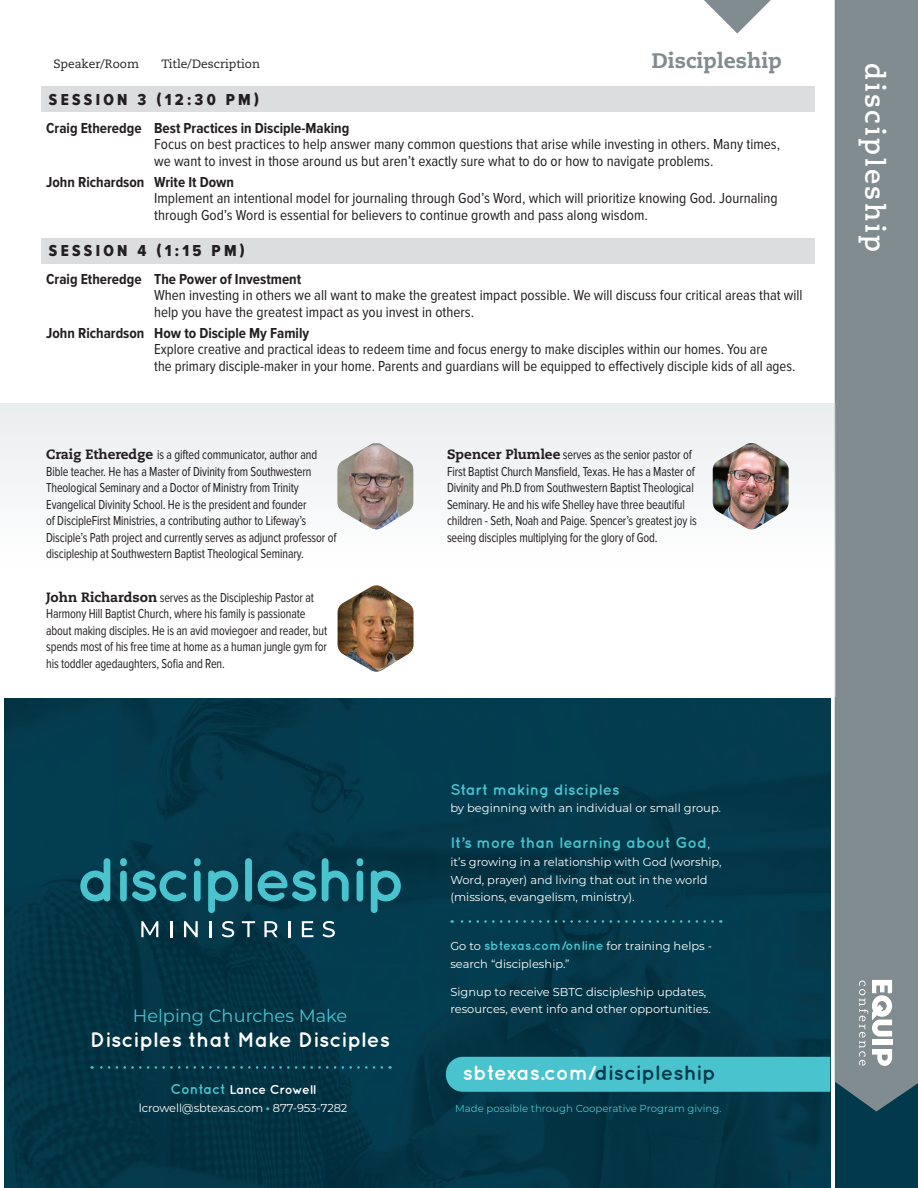
<style>
.page{position:relative;width:918px;height:1188px;background:#fff}
.page>*{position:absolute;margin:0;border:0;box-sizing:border-box;transform-origin:0 0}
.t1{font:700 27px "Caecilia LT Pro 75";letter-spacing:.1em;color:#fff}
.t2{font:700 21px "Quicksand";color:#fff}
.t3{font:800 21px "Caecilia LT Pro 85";color:#818c90}
.t4{font:700 20.7px "Quicksand";color:#fff}
.t5{font:17.85px "Montserrat";color:#49c3ce}
.Session{font:16.5px "Proxima Nova Cond Extrabld";letter-spacing:.2em;color:#231f20}
.t6{font:700 15.3px "Quicksand";color:#49c3ce}
.Title__Bold{font:15px/16.5px "Proxima Nova Cond";color:#231f20}
.Title__Bold-2{font:700 15px "Proxima Nova Cond";color:#231f20}
.t7{font:13.5px/16.5px "Proxima Nova Cond";letter-spacing:-.01em;color:#231f20;scale:.9 1}
.t8{font:700 12.75px "Quicksand";letter-spacing:-.015em;color:#fff}
.t9{font:12px "Caecilia LT Pro 55 Roman";color:#231f20}
.t10{font:11.4px/17.9px "Montserrat";color:#fff}
.t11{font:10.2px "Montserrat";color:#49c3ce}
.s1{font-family:"Caecilia LT Pro 85";font-weight:800}
.s2{font-size:13.95px;color:#49c3ce}
.s3{font-weight:700;color:#49c3ce}
.s4{font-weight:400;color:#fff}
.s5{font-family:"Quicksand";font-weight:700;font-size:12.75px;color:#49c3ce}
.s6{color:#03394c}
</style>
<div class="page">
<div style="left:835px;top:0;width:83px;height:1188px;background:#03394c"></div>
<div style="left:835px;top:0;width:83px;height:1112px;background:#818c90"></div>
<svg style="left:859px;top:980px;width:36px;height:86px;background:#b4babc"></svg>
<div style="left:0;top:404px;width:836px;height:292px;background:linear-gradient(to right,#f9fafa,#f9fafb)"></div>
<svg style="left:704px;top:0;width:67px;height:34px"></svg>
<img style="left:337px;top:443px;width:76px;height:86px">
<img style="left:713px;top:443px;width:76px;height:86px">
<img style="left:338px;top:585px;width:75px;height:87px">
<div style="left:41px;top:87px;width:774px;height:25px;background:#dcdddf"></div>
<div style="left:41px;top:238px;width:774px;height:25px;background:#dcdddf"></div>
<img style="left:4px;top:699px;width:826px;height:489px">
<div style="left:446px;top:1057px;width:384px;height:35px;background:#49c3ce"></div>
<svg style="left:141px;top:921px;width:17px;height:16px"></svg>
<svg style="left:170px;top:921px;width:2px;height:16px"></svg>
<svg style="left:184px;top:921px;width:14px;height:16px"></svg>
<hr style="left:209px;top:921px;width:3px;height:16px;background:#fff">
<svg style="left:222px;top:921px;width:12px;height:16px"></svg>
<svg style="left:242px;top:921px;width:13px;height:16px"></svg>
<svg style="left:264px;top:921px;width:14px;height:16px"></svg>
<svg style="left:288px;top:921px;width:2px;height:16px"></svg>
<svg style="left:302px;top:921px;width:11px;height:16px"></svg>
<svg style="left:323px;top:921px;width:12px;height:16px"></svg>
<svg style="left:80px;top:858px;width:30px;height:43px"></svg>
<svg style="left:120px;top:858px;width:67px;height:43px;background:#1d6b7a"></svg>
<svg style="left:194px;top:858px;width:7px;height:43px"></svg>
<svg style="left:208px;top:871px;width:30px;height:42px"></svg>
<div style="left:245px;top:858px;width:7px;height:43px;background:#49c3ce;border-radius:3px"></div>
<svg style="left:258px;top:871px;width:58px;height:30px;background:#2a8491"></svg>
<svg style="left:322px;top:858px;width:27px;height:43px"></svg>
<svg style="left:357px;top:858px;width:6px;height:43px"></svg>
<svg style="left:371px;top:871px;width:30px;height:42px"></svg>
<svg style="left:452px;top:920px;width:261px;height:3px"></svg>
<svg style="left:92px;top:1066px;width:290px;height:3px"></svg>
<p class="t9" style="left:53px;top:56px;width:87px">Speaker/Room</p>
<p class="t9" style="left:161px;top:56px;width:100px">Title/Description</p>
<p class="t3" style="left:652px;top:47px;width:132px">Discipleship</p>
<p class="Session" style="left:49px;top:90px;width:212px">SESSION 3 (12:30 PM)</p>
<p class="Title__Bold-2" style="left:46px;top:120px;width:305px">Craig Etheredge Best Practices in Disciple-Making</p>
<p class="Title__Bold" style="left:154px;top:136px;width:627px">Focus on best practices to help answer many common questions that arise while investing in others. Many times, we want to invest in those around us but aren’t exactly sure what to do or how to navigate problems.</p>
<p class="Title__Bold-2" style="left:46px;top:174px;width:189px">John Richardson Write It Down</p>
<p class="Title__Bold" style="left:154px;top:190px;width:625px">Implement an intentional model for journaling through God’s Word, which will prioritize knowing God. Journaling through God’s Word is essential for believers to continue growth and pass along wisdom.</p>
<p class="Session" style="left:49px;top:241px;width:198px">SESSION 4 (1:15 PM)</p>
<p class="Title__Bold-2" style="left:46px;top:271px;width:257px">Craig Etheredge The Power of Investment</p>
<p class="Title__Bold" style="left:154px;top:288px;width:650px">When investing in others we all want to make the greatest impact possible. We will discuss four critical areas that will help you have the greatest impact as you invest in others.</p>
<p class="Title__Bold-2" style="left:46px;top:325px;width:264px">John Richardson How to Disciple My Family</p>
<p class="Title__Bold" style="left:154px;top:342px;width:615px">Explore creative and practical ideas to redeem time and focus energy to make disciples within our homes. You are</p>
<p class="Title__Bold" style="left:154px;top:358px;width:643px">the primary disciple-maker in your home. Parents and guardians will be equipped to effectively disciple kids of all ages.</p>
<p class="t7" style="left:46px;top:447px;width:324px"><span class="s1">Craig Etheredge</span> is a gifted communicator, author and Bible teacher. He has a Master of Divinity from Southwestern Theological Seminary and a Doctor of Ministry from Trinity Evangelical Divinity School. He is the president and founder<br>of DiscipleFirst Ministries, a contributing author to Lifeway’s Disciple’s Path project and currently serves as adjunct professor of discipleship at Southwestern Baptist Theological Seminary.</p>
<p class="t7" style="left:447px;top:447px;width:279px"><span class="s1">Spencer Plumlee</span> serves as the senior pastor of First Baptist Church Mansfield, Texas. He has a Master of Divinity and Ph.D from Southwestern Baptist Theological Seminary. He and his wife Shelley have three beautiful children - Seth, Noah and Paige. Spencer’s greatest joy is seeing disciples multiplying for the glory of God.</p>
<p class="t7" style="left:46px;top:589px;width:314px"><span class="s1">John Richardson</span> serves as the Discipleship Pastor at Harmony Hill Baptist Church, where his family is passionate about making disciples. He is an avid moviegoer and reader, but spends most of his free time at home as a human jungle gym for his toddler agedaughters, Sofia and Ren.</p>
<p class="t5" style="left:133px;top:1004px;width:216px">Helping Churches Make</p>
<p class="t2" style="left:90px;top:1027px;width:301px">Disciples that Make Disciples</p>
<p class="t8" style="left:170px;top:1082px;width:147px"><span class="s2">Contact</span> Lance Crowell</p>
<p class="t10" style="left:139px;top:1098px;width:210px">lcrowell@sbtexas.com <span class="s3">•</span> 877-953-7282</p>
<p class="t6" style="left:450px;top:780px;width:171px">Start making disciples</p>
<p class="t10" style="left:450px;top:799px;width:272px">by beginning with an individual or small group.</p>
<p class="t6" style="left:450px;top:833px;width:262px">It’s more than learning about God<span class="s4">,</span></p>
<p class="t10" style="left:450px;top:852px;width:273px">it’s growing in a relationship with God (worship,<br>Word, prayer) and living that out in the world (missions, evangelism, ministry).</p>
<p class="t10" style="left:450px;top:936px;width:263px">Go to <span class="s5">sbtexas.com/online</span> for training helps -</p>
<p class="t10" style="left:450px;top:954px;width:121px">search “discipleship.”</p>
<p class="t10" style="left:450px;top:982px;width:262px">Signup to receive SBTC discipleship updates, resources, event info and other opportunities.</p>
<p class="t4" style="left:463px;top:1061px;width:254px">sbtexas.com/<span class="s6">discipleship</span></p>
<p class="t11" style="left:455px;top:1102px;width:268px">Made possible through Cooperative Program giving.</p>
<p class="t1" style="left:893px;top:63px;width:191px;rotate:90deg">discipleship</p>
</div>
